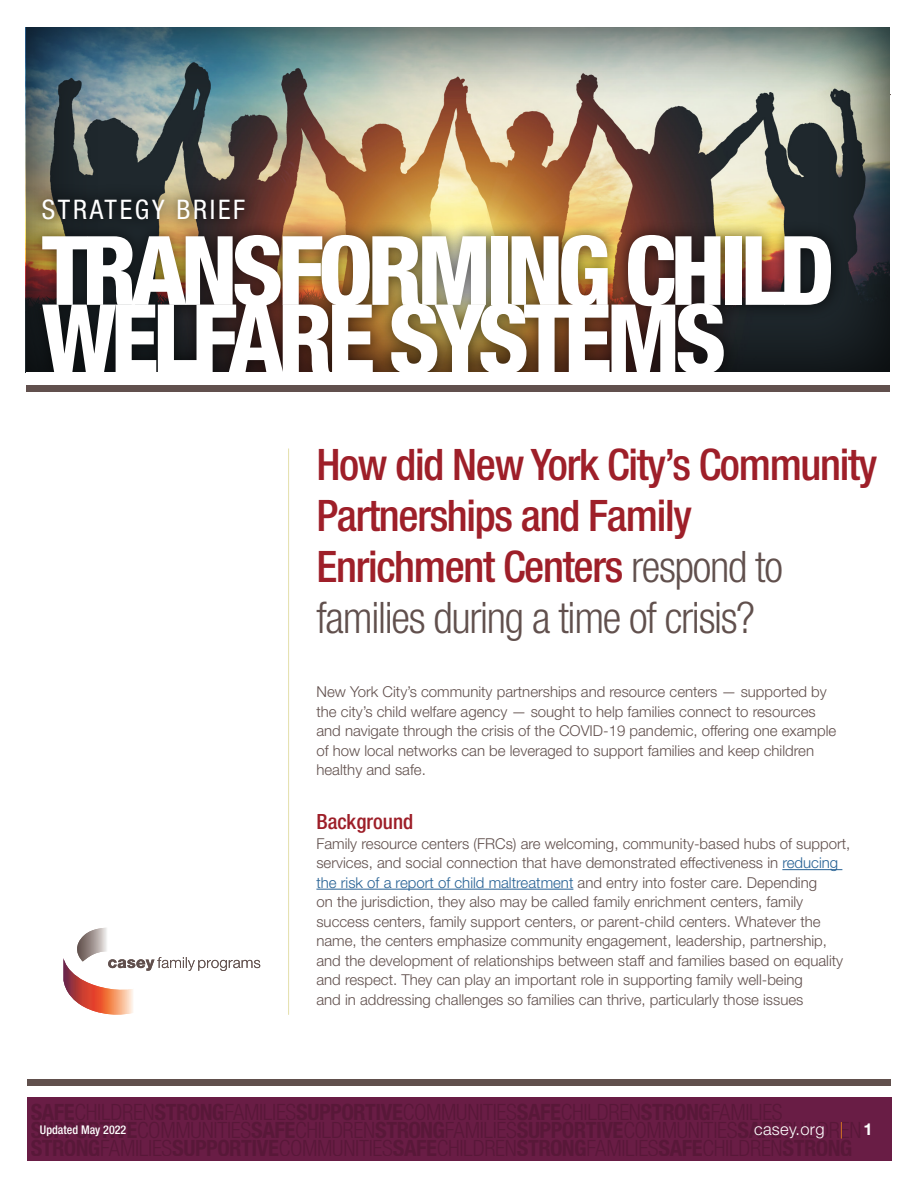
<style>
.page{position:relative;width:918px;height:1188px;background:#fff}
.page>*{position:absolute;margin:0;border:0;box-sizing:border-box;transform-origin:0 0}
.t1{font:800 condensed 96px/68.2px "Helvetica Neue LT Std";letter-spacing:-.06em;color:#fff}
.body{font:500 condensed 43.5px/51px "Helvetica Neue LT Std";letter-spacing:-.03em;color:#9e1f29}
.t2{font:condensed 27px "Helvetica Neue LT Std";letter-spacing:.1em;color:#fff}
.Head_2{font:500 condensed 21px "Helvetica Neue LT Std";color:#9d1e28}
.t3{font:300 16.5px "Helvetica Neue LT Std";letter-spacing:.02em;color:#fff}
.body-2{font:300 15px/19.5px "Helvetica Neue LT Std";color:#61504d}
.t4{font:500 condensed 12px "Helvetica Neue LT Std";color:#fff}
.s1{font-weight:300;color:#61504d}
.s2{color:#266194}
.s3{color:#f28a20}
.s4{font-weight:700}
</style>
<div class="page">
<div style="left:27px;top:1098px;width:864px;height:63px;background:#691d45"></div>
<div style="left:27px;top:1079px;width:864px;height:7px;background:#61504d"></div>
<hr style="left:27px;top:94px;width:864px;height:1px;background:#61504d">
<div style="left:24px;top:27px;width:866px;height:347px;background:#000;opacity:.75"></div>
<div style="left:26px;top:183px;width:821px;height:207px;background:#000;opacity:.6"></div>
<div style="left:26px;top:385px;width:864px;height:7px;background:#61504d"></div>
<div style="left:26px;top:373px;width:864px;height:12px;background:#fff"></div>
<hr style="left:288px;top:449px;width:1px;height:566px;background:#e6e2b2">
<svg style="left:63px;top:928px;width:197px;height:87px"></svg>
<hr style="left:782px;top:869px;width:60px;height:1px;background:#266194">
<hr style="left:316px;top:889px;width:257px;height:1px;background:#266194">
<h3 class="t2" style="left:42px;top:193px;width:205px">STRATEGY BRIEF</h3>
<h1 class="t1" style="left:42px;top:235px;width:794px">TRANSFORMING CHILD<br>WELFARE SYSTEMS</h1>
<p class="body" style="left:316px;top:438px;width:563px">How did New York City’s Community<br>Partnerships and Family<br>Enrichment Centers <span class="s1">respond to families during a time of crisis?</span></p>
<p class="t4" style="left:40px;top:1122px;width:88px">Updated May 2022</p>
<p class="body-2" style="left:316px;top:682px;width:521px">New York City’s community partnerships and resource centers — supported by the city’s child welfare agency — sought to help families connect to resources and navigate through the crisis of the COVID-19 pandemic, offering one example of how local networks can be leveraged to support families and keep children healthy and safe.</p>
<p class="Head_2" style="left:316px;top:809px;width:98px">Background</p>
<p class="body-2" style="left:316px;top:833px;width:536px">Family resource centers (FRCs) are welcoming, community-based hubs of support, services, and social connection that have demonstrated effectiveness in <span class="s2">reducing the risk of a report of child maltreatment</span> and entry into foster care. Depending<br>on the jurisdiction, they also may be called family enrichment centers, family success centers, family support centers, or parent-child centers. Whatever the name, the centers emphasize community engagement, leadership, partnership, and the development of relationships between staff and families based on equality and respect. They can play an important role in supporting family well-being<br>and in addressing challenges so families can thrive, particularly those issues</p>
<p class="t3" style="left:754px;top:1119px;width:120px">casey.org <span class="s3">|</span> <span class="s4">1</span></p>
</div>
